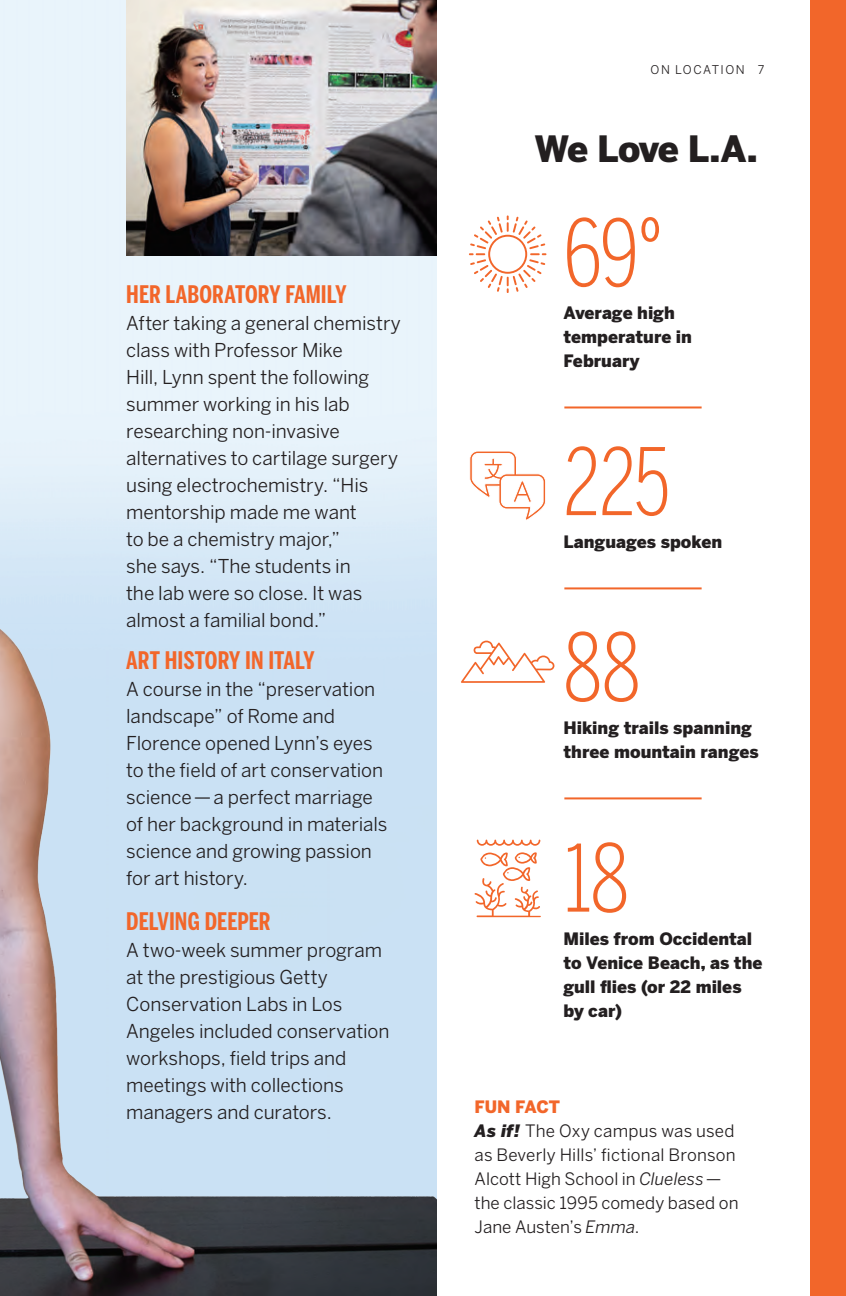
<style>
.page{position:relative;width:846px;height:1296px;background:#fff}
.page>*{position:absolute;margin:0;border:0;box-sizing:border-box;transform-origin:0 0}
.t1{font:300 92px "Benton Sans Comp";letter-spacing:-.015em;color:#f2662a}
.t2{font:900 36px "Benton Sans";letter-spacing:-.035em;color:#231f20}
.t3{font:700 24px "Benton Sans Comp";letter-spacing:.005em;color:#f2662a}
.t4{font:19px/27px "Benton Sans";letter-spacing:-.005em;color:#231f20}
.t5{font:900 17px/24px "Benton Sans";color:#231f20}
.t6{font:17px/24px "Benton Sans";letter-spacing:.005em;color:#231f20}
.t7{font:12px "Benton Sans";letter-spacing:.12em;color:#231f20}
.s1{font-weight:900;color:#f2662a}
.s2{font-weight:900;font-style:italic}
.s3{font-style:italic}
</style>
<div class="page">
<div style="left:810px;top:0;width:36px;height:1296px;background:#f2662a"></div>
<img style="left:0;top:248px;width:436px;height:1048px">
<hr style="left:564px;top:587px;width:138px;height:2px;background:#f2662a">
<hr style="left:564px;top:406px;width:138px;height:2px;background:#f2662a">
<hr style="left:564px;top:797px;width:138px;height:2px;background:#f2662a">
<svg style="left:469px;top:451px;width:77px;height:69px"></svg>
<svg style="left:469px;top:215px;width:77px;height:78px"></svg>
<svg style="left:461px;top:641px;width:93px;height:42px"></svg>
<svg style="left:475px;top:852px;width:66px;height:65px"></svg>
<svg style="left:477px;top:840px;width:63px;height:6px"></svg>
<img style="left:126px;top:0;width:310px;height:255px">
<p class="t3" style="left:126px;top:281px;width:222px">HER LABORATORY FAMILY</p>
<p class="t4" style="left:126px;top:310px;width:276px">After taking a general chemistry class with Professor Mike<br>Hill, Lynn spent the following summer working in his lab researching non-invasive alternatives to cartilage surgery using electrochemistry. “His mentorship made me want<br>to be a chemistry major,”<br>she says. “The students in<br>the lab were so close. It was almost a familial bond.”</p>
<p class="t3" style="left:126px;top:647px;width:190px">ART HISTORY IN ITALY</p>
<p class="t4" style="left:126px;top:676px;width:263px">A course in the “preservation landscape” of Rome and<br>Florence opened Lynn’s eyes to the field of art conservation science—a perfect marriage of her background in materials science and growing passion for art history.</p>
<p class="t3" style="left:126px;top:908px;width:146px">DELVING DEEPER</p>
<p class="t4" style="left:126px;top:937px;width:265px">A two-week summer program at the prestigious Getty<br>Conservation Labs in Los<br>Angeles included conservation workshops, field trips and meetings with collections managers and curators.</p>
<p class="t7" style="left:651px;top:63px;width:115px">ON LOCATION 7</p>
<p class="t2" style="left:534px;top:127px;width:225px">We Love L.A.</p>
<p class="t1" style="left:563px;top:200px;width:101px">69°</p>
<p class="t5" style="left:563px;top:301px;width:130px">Average high temperature in<br>February</p>
<p class="t1" style="left:563px;top:429px;width:109px">225</p>
<p class="t5" style="left:563px;top:530px;width:161px">Languages spoken</p>
<p class="t1" style="left:563px;top:614px;width:79px">88</p>
<p class="t5" style="left:563px;top:715px;width:197px">Hiking trails spanning three mountain ranges</p>
<p class="t1" style="left:563px;top:825px;width:67px">18</p>
<p class="t5" style="left:563px;top:926px;width:201px">Miles from Occidental to Venice Beach, as the gull flies (or 22 miles by car)</p>
<p class="t6" style="left:475px;top:1095px;width:266px"><span class="s1">FUN FACT<br></span><span class="s2">As if!</span> The Oxy campus was used as Beverly Hills’ fictional Bronson<br>Alcott High School in <span class="s3">Clueless</span>— the classic 1995 comedy based on<br>Jane Austen’s <span class="s3">Emma</span>.</p>
</div>
